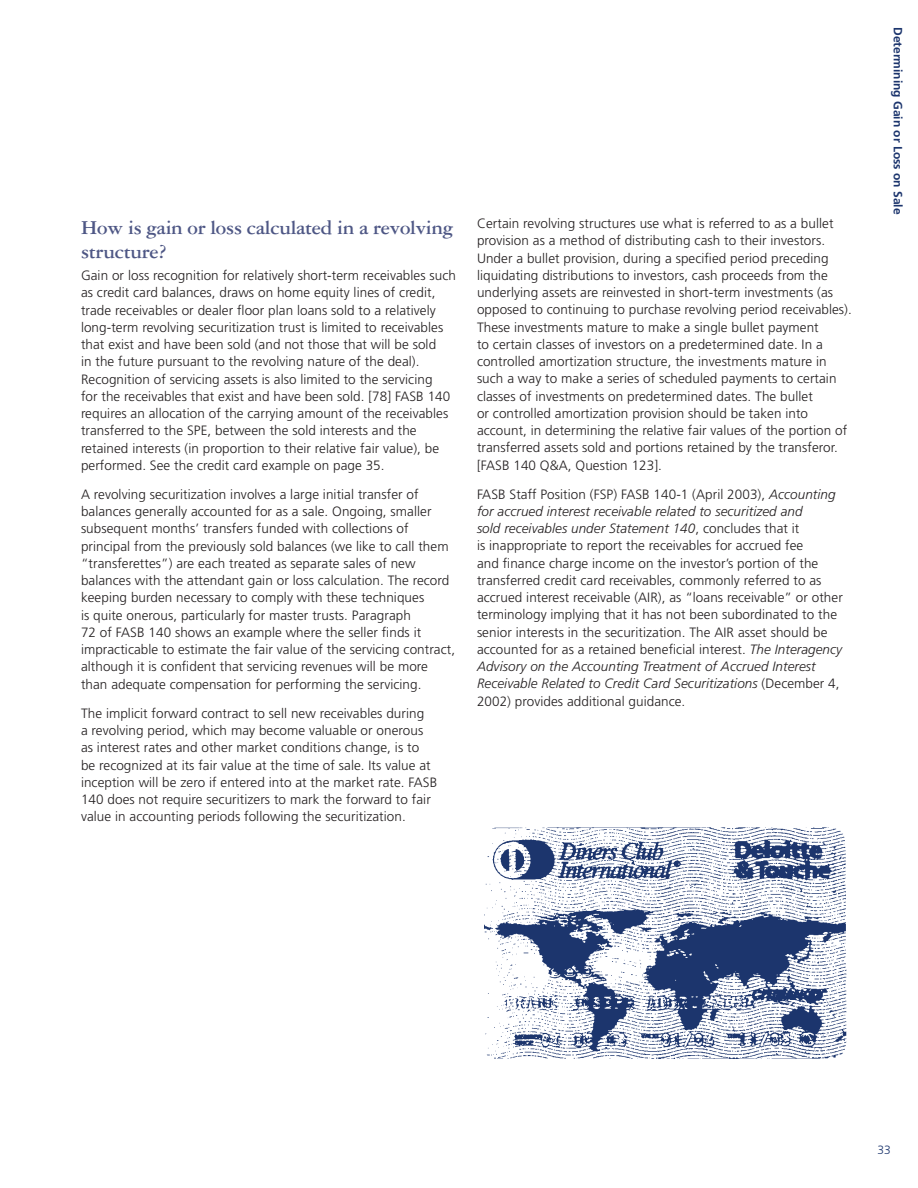
<style>
.page{position:relative;width:918px;height:1188px;background:#fff}
.page>*{position:absolute;margin:0;border:0;box-sizing:border-box;transform-origin:0 0}
.t1{font:700 21px/24.8px "Garamond Three";letter-spacing:-.015em;color:#4e5785}
.t2{font:300 13.5px/17.2px "Frutiger";letter-spacing:.005em;color:#231f20}
.t3{font:700 12px "Frutiger";color:#1c356d}
.t4{font:300 12px "Frutiger";color:#1c356d}
.s1{font-style:italic}
</style>
<div class="page">
<img style="left:484px;top:828px;width:363px;height:231px">
<h1 class="t1" style="left:81px;top:215px;width:374px">How is gain or loss calculated in a revolving structure?</h1>
<p class="t2" style="left:81px;top:267px;width:376px">Gain or loss recognition for relatively short-term receivables such as credit card balances, draws on home equity lines of credit, trade receivables or dealer floor plan loans sold to a relatively long-term revolving securitization trust is limited to receivables that exist and have been sold (and not those that will be sold<br>in the future pursuant to the revolving nature of the deal).<br>Recognition of servicing assets is also limited to the servicing<br>for the receivables that exist and have been sold. [78] FASB 140 requires an allocation of the carrying amount of the receivables transferred to the SPE, between the sold interests and the retained interests (in proportion to their relative fair value), be performed. See the credit card example on page 35.</p>
<p class="t2" style="left:81px;top:486px;width:376px">A revolving securitization involves a large initial transfer of balances generally accounted for as a sale. Ongoing, smaller subsequent months’ transfers funded with collections of principal from the previously sold balances (we like to call them “transferettes”) are each treated as separate sales of new balances with the attendant gain or loss calculation. The record keeping burden necessary to comply with these techniques<br>is quite onerous, particularly for master trusts. Paragraph<br>72 of FASB 140 shows an example where the seller finds it impracticable to estimate the fair value of the servicing contract, although it is confident that servicing revenues will be more than adequate compensation for performing the servicing.</p>
<p class="t2" style="left:81px;top:705px;width:358px">The implicit forward contract to sell new receivables during<br>a revolving period, which may become valuable or onerous as interest rates and other market conditions change, is to<br>be recognized at its fair value at the time of sale. Its value at inception will be zero if entered into at the market rate. FASB 140 does not require securitizers to mark the forward to fair value in accounting periods following the securitization.</p>
<p class="t2" style="left:477px;top:215px;width:376px">Certain revolving structures use what is referred to as a bullet provision as a method of distributing cash to their investors.<br>Under a bullet provision, during a specified period preceding liquidating distributions to investors, cash proceeds from the underlying assets are reinvested in short-term investments (as opposed to continuing to purchase revolving period receivables).<br>These investments mature to make a single bullet payment<br>to certain classes of investors on a predetermined date. In a controlled amortization structure, the investments mature in such a way to make a series of scheduled payments to certain classes of investments on predetermined dates. The bullet<br>or controlled amortization provision should be taken into account, in determining the relative fair values of the portion of transferred assets sold and portions retained by the transferor. [FASB 140 Q&amp;A, Question 123].</p>
<p class="t2" style="left:477px;top:486px;width:367px">FASB Staff Position (FSP) FASB 140-1 (April 2003), <span class="s1">Accounting for accrued interest receivable related to securitized and<br>sold receivables under Statement 140</span>, concludes that it<br>is inappropriate to report the receivables for accrued fee<br>and finance charge income on the investor’s portion of the transferred credit card receivables, commonly referred to as accrued interest receivable (AIR), as “loans receivable” or other terminology implying that it has not been subordinated to the senior interests in the securitization. The AIR asset should be accounted for as a retained beneficial interest. <span class="s1">The Interagency Advisory on the Accounting Treatment of Accrued Interest Receivable Related to Credit Card Securitizations</span> (December 4, 2002) provides additional guidance.</p>
<p class="t3" style="left:905px;top:27px;width:189px;rotate:90deg">Determining Gain or Loss on Sale</p>
<p class="t4" style="left:878px;top:1143px;width:15px">33</p>
</div>
